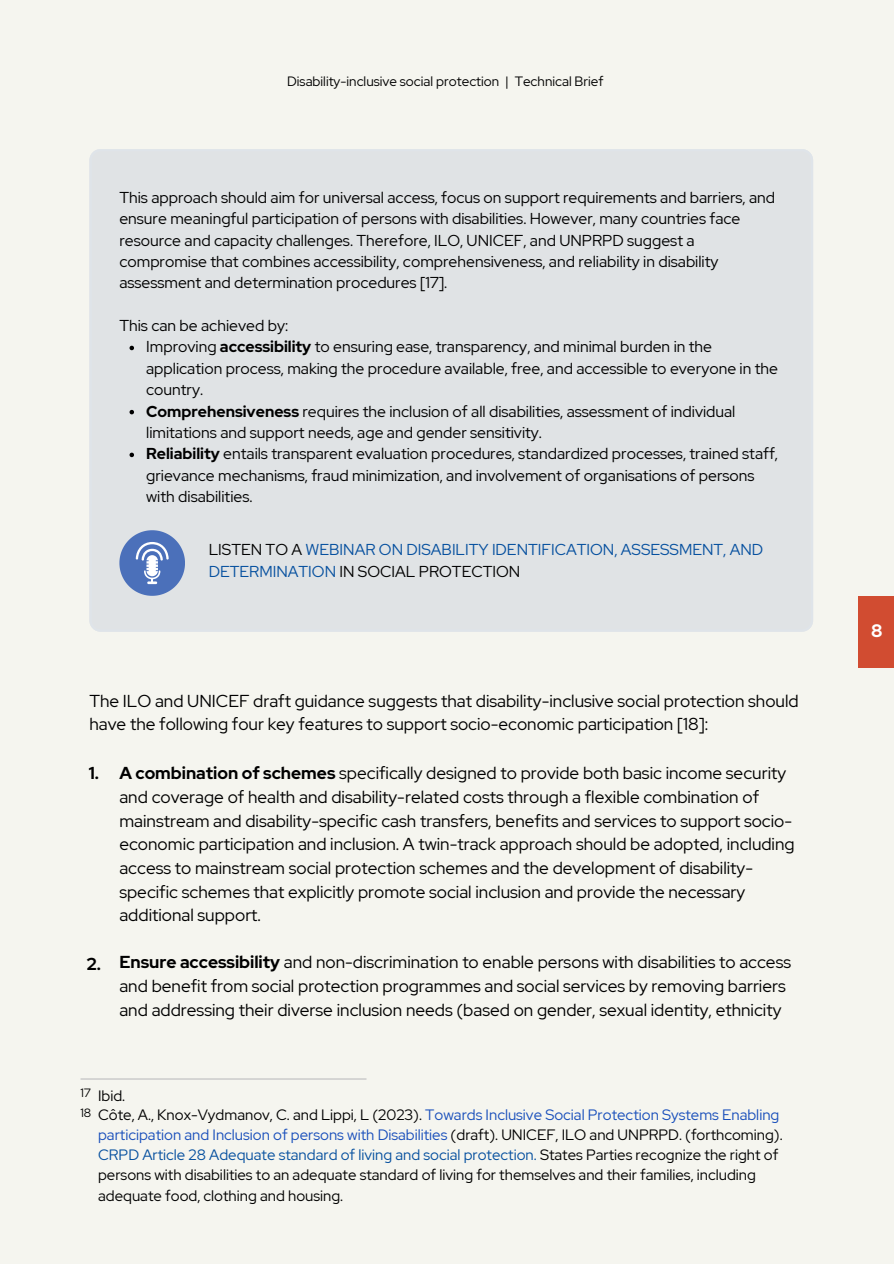
<style>
.page{position:relative;width:894px;height:1264px;background:#fff}
.page>*{position:absolute;margin:0;border:0;box-sizing:border-box;transform-origin:0 0}
.t1{font:700 18px "Red Hat Display";color:#fff}
.t2{font:17.25px/23.7px "Red Hat Display";color:#000}
.t3{font:700 17.25px "Red Hat Display";color:#000}
.t4{font:15.75px/21.3px "Red Hat Display";color:#000}
.t5{font:15.75px/21.3px "Red Hat Display";color:#06509f}
.t6{font:15px/20.2px "Red Hat Display";color:#000}
.t7{font:15px/20.2px "Red Hat Display";color:#194fbb}
.t8{font:13.5px "Red Hat Display";color:#000}
.t9{font:12px "Red Hat Display";color:#000}
.s1{font-weight:700}
.s2{color:#000}
.s3{color:#06509f}
</style>
<div class="page">
<div style="left:0;top:0;width:893px;height:1263px;background:#f5f5ef"></div>
<div style="left:89px;top:149px;width:723px;height:482px;background:#e0e3e5"></div>
<hr style="left:80px;top:1078px;width:286px;height:1px;background:#bdbdbf">
<svg style="left:119px;top:530px;width:66px;height:65px;background:#7d97ca"></svg>
<svg style="left:129px;top:346px;width:5px;height:4px"></svg>
<svg style="left:129px;top:410px;width:5px;height:4px"></svg>
<svg style="left:129px;top:452px;width:5px;height:5px"></svg>
<div style="left:857px;top:596px;width:36px;height:71px;background:#d14c31"></div>
<p class="t8" style="left:287px;top:72px;width:318px">Disability-inclusive social protection | Technical Brief</p>
<p class="t4" style="left:119px;top:186px;width:657px">This approach should aim for universal access, focus on support requirements and barriers, and ensure meaningful participation of persons with disabilities. However, many countries face resource and capacity challenges. Therefore, ILO, UNICEF, and UNPRPD suggest a compromise that combines accessibility, comprehensiveness, and reliability in disability assessment and determination procedures [17].</p>
<h1 class="t4" style="left:119px;top:315px;width:170px">This can be achieved by:</h1>
<h3 class="t4" style="left:146px;top:336px;width:633px">Improving <span class="s1">accessibility</span> to ensuring ease, transparency, and minimal burden in the application process, making the procedure available, free, and accessible to everyone in the country.</h3>
<h2 class="t4" style="left:146px;top:400px;width:590px"><span class="s1">Comprehensiveness</span> requires the inclusion of all disabilities, assessment of individual limitations and support needs, age and gender sensitivity.</h2>
<h2 class="t4" style="left:146px;top:443px;width:633px"><span class="s1">Reliability</span> entails transparent evaluation procedures, standardized processes, trained staff, grievance mechanisms, fraud minimization, and involvement of organisations of persons with disabilities.</h2>
<p class="t5" style="left:209px;top:539px;width:556px"><span class="s2">LISTEN TO A</span> WEBINAR ON DISABILITY IDENTIFICATION, ASSESSMENT, AND<br>DETERMINATION <span class="s2">IN SOCIAL PROTECTION</span></p>
<p class="t2" style="left:89px;top:688px;width:710px">The ILO and UNICEF draft guidance suggests that disability-inclusive social protection should have the following four key features to support socio-economic participation [18]:</p>
<p class="t3" style="left:89px;top:761px;width:12px">1.</p>
<p class="t3" style="left:87px;top:952px;width:16px">2.</p>
<p class="t2" style="left:119px;top:761px;width:676px"><span class="s1">A combination of schemes</span> specifically designed to provide both basic income security and coverage of health and disability-related costs through a flexible combination of mainstream and disability-specific cash transfers, benefits and services to support socio&shy;economic participation and inclusion. A twin-track approach should be adopted, including access to mainstream social protection schemes and the development of disability&shy;specific schemes that explicitly promote social inclusion and provide the necessary additional support.</p>
<p class="t2" style="left:119px;top:950px;width:673px"><span class="s1">Ensure accessibility</span> and non-discrimination to enable persons with disabilities to access and benefit from social protection programmes and social services by removing barriers and addressing their diverse inclusion needs (based on gender, sexual identity, ethnicity</p>
<h3 class="t9" style="left:81px;top:1084px;width:12px">17</h3>
<p class="t9" style="left:80px;top:1104px;width:12px">18</p>
<p class="t6" style="left:98px;top:1085px;width:29px">Ibid.</p>
<p class="t7" style="left:98px;top:1104px;width:686px"><span class="s2">Côte, A., Knox-Vydmanov, C. and Lippi, L (2023).</span> Towards Inclusive Social Protection Systems Enabling participation and Inclusion of persons with Disabilities <span class="s2">(draft). UNICEF, ILO and UNPRPD. (forthcoming).</span></p>
<p class="t6" style="left:98px;top:1144px;width:681px"><span class="s3">CRPD Article 28 Adequate standard of living and social protection.</span> States Parties recognize the right of persons with disabilities to an adequate standard of living for themselves and their families, including adequate food, clothing and housing.</p>
<h3 class="t1" style="left:871px;top:619px;width:13px">8</h3>
</div>
